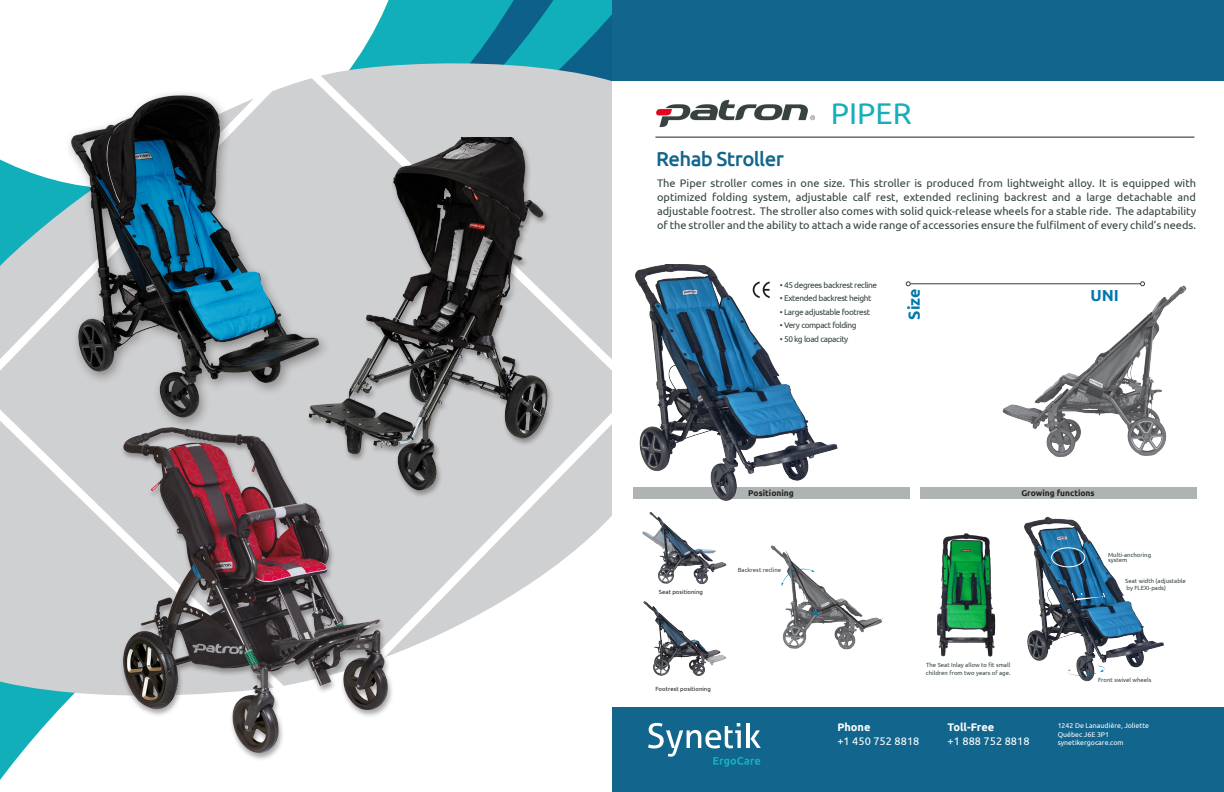
<style>
.page{position:relative;width:1224px;height:792px;background:#fff}
.page>*{position:absolute;margin:0;border:0;box-sizing:border-box;transform-origin:0 0}
.t1{font:30px "Ubuntu";color:#15afbb}
.t2{font:500 20.3px "Ubuntu";letter-spacing:-.03em;color:#14668c}
.t3{font:700 16px "Ubuntu";color:#0078ae}
.t4{font:11px/14px "Ubuntu";color:#334342;text-align:justify}
.t5{font:11px "Ubuntu";color:#fff}
.t6{font:700 11px "Ubuntu";color:#fff}
.t7{font:700 8.4px "Ubuntu";color:#231f20}
.t8{font:8.3px "Ubuntu";letter-spacing:-.05em;color:#334342}
.t9{font:7px "Ubuntu";color:#fff}
.t10{font:6px/5.3px "Ubuntu";color:#334342}
.t11{font:6px "Ubuntu";color:#231f20}
</style>
<div class="page">
<svg style="left:364px;top:0;width:165px;height:48px;background:#22a7b6"></svg>
<svg style="left:0;top:48px;width:612px;height:686px"></svg>
<img style="left:333px;top:137px;width:251px;height:362px">
<div style="left:120px;top:427px;width:274px;height:335px;background:#231f20;opacity:.4"></div>
<img style="left:123px;top:428px;width:264px;height:325px">
<div style="left:612px;top:0;width:612px;height:81px;background:#12658d"></div>
<div style="left:612px;top:708px;width:612px;height:84px;background:#12658d"></div>
<img style="left:1002px;top:284px;width:185px;height:173px">
<img style="left:1024px;top:516px;width:140px;height:166px">
<div style="left:633px;top:487px;width:276px;height:11px;background:#aeb4b4"></div>
<div style="left:920px;top:487px;width:276px;height:11px;background:#aeb4b4"></div>
<svg style="left:1068px;top:666px;width:36px;height:9px"></svg>
<svg style="left:1073px;top:594px;width:32px;height:8px"></svg>
<img style="left:770px;top:545px;width:96px;height:104px">
<img style="left:642px;top:512px;width:84px;height:72px">
<svg style="left:782px;top:550px;width:101px;height:78px"></svg>
<img style="left:643px;top:601px;width:83px;height:75px">
<div style="left:1051px;top:548px;width:34px;height:19px;border:1px solid #fff;border-radius:50%"></div>
<img style="left:937px;top:533px;width:59px;height:124px">
<hr style="left:910px;top:283px;width:231px;height:1px;background:#334342">
<svg style="left:906px;top:281px;width:5px;height:5px"></svg>
<svg style="left:1140px;top:281px;width:5px;height:5px"></svg>
<img style="left:633px;top:264px;width:206px;height:237px">
<svg style="left:753px;top:282px;width:17px;height:16px"></svg>
<img style="left:656px;top:99px;width:159px;height:29px">
<svg style="left:648px;top:723px;width:113px;height:44px"></svg>
<hr style="left:655px;top:137px;width:539px;height:1px;background:#231f20">
<img style="left:56px;top:89px;width:277px;height:343px">
<p class="t2" style="left:656px;top:146px;width:129px">Rehab Stroller</p>
<p class="t1" style="left:831px;top:95px;width:82px">PIPER</p>
<p class="t4" style="left:657px;top:176px;width:541px">The Piper stroller comes in one size. This stroller is produced from lightweight alloy. It is equipped with optimized folding system, adjustable calf rest, extended reclining backrest and a large detachable and adjustable footrest. The stroller also comes with solid quick-release wheels for a stable ride. The adaptability of the stroller and the ability to attach a wide range of accessories ensure the fulfilment of every child’s needs.</p>
<p class="t8" style="left:780px;top:280px;width:99px">• 45 degrees backrest recline</p>
<p class="t8" style="left:780px;top:293px;width:93px">• Extended backrest height</p>
<p class="t8" style="left:780px;top:307px;width:92px">• Large adjustable footrest</p>
<p class="t8" style="left:780px;top:320px;width:78px">• Very compact folding</p>
<p class="t8" style="left:780px;top:334px;width:70px">• 50 kg load capacity</p>
<p class="t3" style="left:904px;top:320px;width:33px;rotate:-90deg">Size</p>
<p class="t3" style="left:1091px;top:286px;width:30px">UNI</p>
<p class="t11" style="left:659px;top:588px;width:46px">Seat positioning</p>
<p class="t11" style="left:656px;top:685px;width:57px">Footrest positioning</p>
<p class="t7" style="left:748px;top:487px;width:47px">Positioning</p>
<p class="t7" style="left:1021px;top:487px;width:75px">Growing functions</p>
<p class="t10" style="left:738px;top:567px;width:45px">Backrest recline</p>
<p class="t10" style="left:1108px;top:552px;width:45px">Multi-anchoring system</p>
<p class="t10" style="left:1125px;top:578px;width:62px">Seat width (adjustable</p>
<p class="t10" style="left:1127px;top:585px;width:41px">by FLEXI-pads)</p>
<p class="t10" style="left:926px;top:661px;width:86px;line-height:7.2px">The Seat Inlay allow to fit small children from two years of age.</p>
<p class="t6" style="left:837px;top:721px;width:35px">Phone</p>
<p class="t5" style="left:837px;top:734px;width:84px">+1 450 752 8818</p>
<p class="t6" style="left:948px;top:721px;width:48px">Toll-Free</p>
<p class="t5" style="left:948px;top:734px;width:84px">+1 888 752 8818</p>
<p class="t10" style="left:1098px;top:677px;width:55px">Front swivel wheels</p>
<p class="t9" style="left:1058px;top:722px;width:93px">1242 De Lanaudière, Joliette</p>
<p class="t9" style="left:1058px;top:730px;width:53px">Québec J6E 3P1</p>
<p class="t9" style="left:1058px;top:738px;width:67px">synetikergocare.com</p>
</div>
